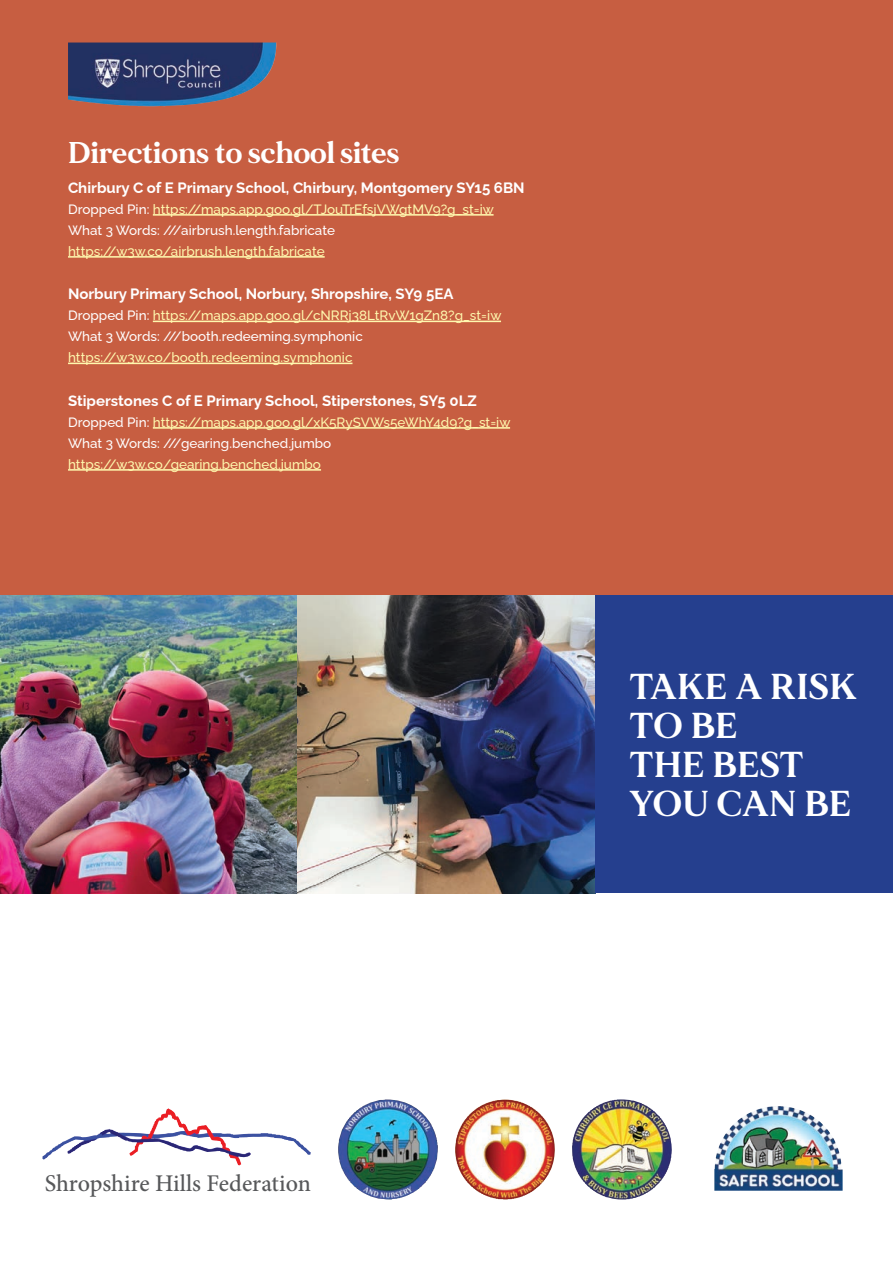
<style>
.page{position:relative;width:893px;height:1263px;background:#fff}
.page>*{position:absolute;margin:0;border:0;box-sizing:border-box;transform-origin:0 0}
.t1{font:700 36px "MADE Mirage";letter-spacing:.02em;color:#fff}
.t2{font:700 30px "MADE Mirage";color:#fff}
.t3{font:500 24px "Minion Pro";color:#57585a}
.t4{font:100 15px "Raleway";color:#fff}
.t5{font:100 13.5px "Raleway";color:#fff8ae}
.t6{font:100 13.5px "Raleway";color:#fff}
.s1{color:#fff}
</style>
<div class="page">
<div style="left:0;top:0;width:893px;height:595px;background:#c75e41"></div>
<img style="left:43px;top:1109px;width:137px;height:51px">
<img style="left:716px;top:1106px;width:62px;height:50px">
<img style="left:0;top:595px;width:595px;height:298px">
<div style="left:595px;top:595px;width:298px;height:298px;background:#253f8e"></div>
<img style="left:68px;top:43px;width:209px;height:63px">
<img style="left:338px;top:1099px;width:100px;height:100px">
<img style="left:455px;top:1100px;width:93px;height:99px">
<img style="left:572px;top:1099px;width:94px;height:100px">
<hr style="left:153px;top:214px;width:341px;height:2px;background:#fff8ae">
<hr style="left:68px;top:256px;width:257px;height:2px;background:#fff8ae">
<hr style="left:153px;top:321px;width:348px;height:1px;background:#fff8ae">
<hr style="left:68px;top:363px;width:284px;height:1px;background:#fff8ae">
<hr style="left:153px;top:427px;width:357px;height:2px;background:#fff8ae">
<hr style="left:68px;top:469px;width:253px;height:2px;background:#fff8ae">
<p class="t2" style="left:68px;top:132px;width:333px">Directions to school sites</p>
<p class="t4" style="left:68px;top:175px;width:458px">Chirbury C of E Primary School, Chirbury, Montgomery SY15 6BN</p>
<p class="t5" style="left:68px;top:198px;width:427px"><span class="s1">Dropped Pin:</span> https://maps.app.goo.gl/TJouTrEfsjVWgtMV9?g_st=iw</p>
<p class="t6" style="left:68px;top:219px;width:268px">What 3 Words: ///airbrush.length.fabricate</p>
<p class="t5" style="left:68px;top:240px;width:258px">https://w3w.co/airbrush.length.fabricate</p>
<p class="t4" style="left:68px;top:282px;width:387px">Norbury Primary School, Norbury, Shropshire, SY9 5EA</p>
<p class="t5" style="left:68px;top:304px;width:435px"><span class="s1">Dropped Pin:</span> https://maps.app.goo.gl/cNRRj38LtRvW1gZn8?g_st=iw</p>
<p class="t6" style="left:68px;top:325px;width:296px">What 3 Words: ///booth.redeeming.symphonic</p>
<p class="t5" style="left:68px;top:346px;width:286px">https://w3w.co/booth.redeeming.symphonic</p>
<p class="t4" style="left:68px;top:388px;width:410px">Stiperstones C of E Primary School, Stiperstones, SY5 0LZ</p>
<p class="t5" style="left:68px;top:411px;width:444px"><span class="s1">Dropped Pin:</span> https://maps.app.goo.gl/xK5RySVWs5eWhY4d9?g_st=iw</p>
<p class="t6" style="left:68px;top:432px;width:265px">What 3 Words: ///gearing.benched.jumbo</p>
<p class="t5" style="left:68px;top:453px;width:255px">https://w3w.co/gearing.benched.jumbo</p>
<p class="t1" style="left:629px;top:663px;width:229px">TAKE A RISK</p>
<p class="t1" style="left:629px;top:702px;width:110px">TO BE</p>
<p class="t1" style="left:629px;top:741px;width:176px">THE BEST</p>
<p class="t1" style="left:629px;top:780px;width:223px">YOU CAN BE</p>
<p class="t3" style="left:45px;top:1167px;width:268px">Shropshire Hills Federation</p>
</div>
